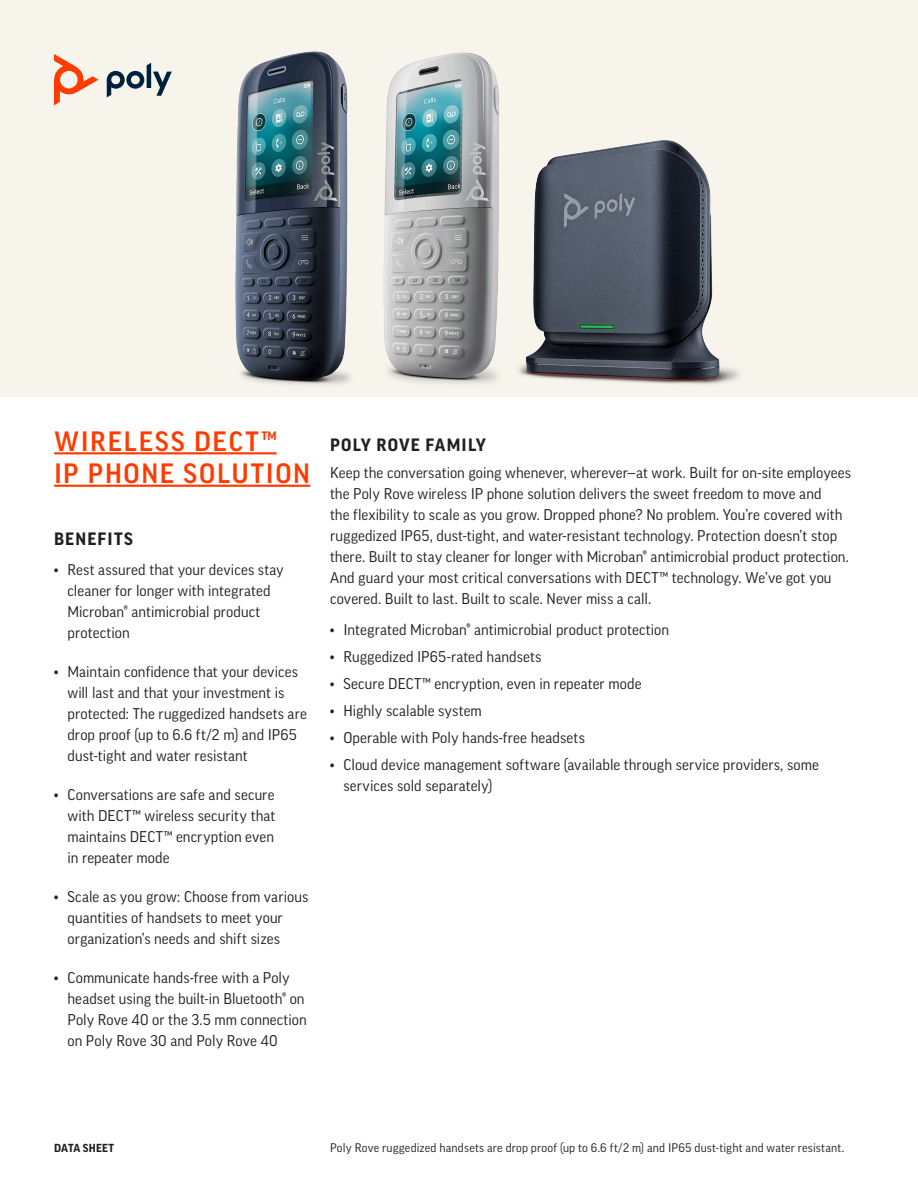
<style>
.page{position:relative;width:918px;height:1188px;background:#fff}
.page>*{position:absolute;margin:0;border:0;box-sizing:border-box;transform-origin:0 0}
.headline{font:500 27px/32.4px "Good Pro";letter-spacing:.065em;color:#ff3b00}
.subhead{font:700 17.25px "Good Pro";letter-spacing:.07em;color:#231f20}
.body_copy{font:15px/21px "Good Pro";letter-spacing:.005em;color:#231f20}
.footnote{font:12px "Good Pro";letter-spacing:.015em;color:#231f20}
.template_style{font:700 11.25px "Good Pro";letter-spacing:.02em;color:#231f20}
</style>
<div class="page">
<div style="left:0;top:0;width:918px;height:396px;background:#f7f4eb"></div>
<hr style="left:54px;top:452px;width:223px;height:2px;background:#ff3b00">
<hr style="left:54px;top:485px;width:256px;height:2px;background:#ff3b00">
<svg style="left:107px;top:63px;width:52px;height:34px"></svg>
<svg style="left:54px;top:54px;width:44px;height:51px"></svg>
<img style="left:159px;top:51px;width:150px;height:346px">
<img style="left:309px;top:51px;width:190px;height:346px">
<img style="left:475px;top:105px;width:290px;height:292px">
<p class="headline" style="left:54px;top:425px;width:258px">WIRELESS DECT™<br>IP PHONE SOLUTION</p>
<p class="subhead" style="left:54px;top:529px;width:80px">BENEFITS</p>
<p class="body_copy" style="left:68px;top:560px;width:218px;text-indent:-14px">• Rest assured that your devices stay cleaner for longer with integrated<br>Microban® antimicrobial product protection</p>
<p class="body_copy" style="left:68px;top:662px;width:241px;text-indent:-14px">• Maintain confidence that your devices will last and that your investment is protected: The ruggedized handsets are drop proof (up to 6.6 ft/2 m) and IP65 dust-tight and water resistant</p>
<p class="body_copy" style="left:68px;top:785px;width:209px;text-align:justify;text-indent:-14px">• Conversations are safe and secure with DECT™ wireless security that maintains DECT™ encryption even in repeater mode</p>
<p class="body_copy" style="left:68px;top:887px;width:242px;text-indent:-14px">• Scale as you grow: Choose from various quantities of handsets to meet your organization’s needs and shift sizes</p>
<p class="body_copy" style="left:68px;top:968px;width:241px;text-indent:-14px">• Communicate hands-free with a Poly headset using the built-in Bluetooth® on Poly Rove 40 or the 3.5 mm connection on Poly Rove 30 and Poly Rove 40</p>
<p class="subhead" style="left:330px;top:435px;width:158px">POLY ROVE FAMILY</p>
<p class="body_copy" style="left:330px;top:462px;width:523px">Keep the conversation going whenever, wherever—at work. Built for on-site employees the Poly Rove wireless IP phone solution delivers the sweet freedom to move and<br>the flexibility to scale as you grow. Dropped phone? No problem. You’re covered with ruggedized IP65, dust-tight, and water-resistant technology. Protection doesn’t stop there. Built to stay cleaner for longer with Microban® antimicrobial product protection.<br>And guard your most critical conversations with DECT™ technology. We’ve got you covered. Built to last. Built to scale. Never miss a call.</p>
<p class="body_copy" style="left:330px;top:619px;width:341px">• Integrated Microban® antimicrobial product protection</p>
<p class="body_copy" style="left:330px;top:646px;width:213px">• Ruggedized IP65-rated handsets</p>
<p class="body_copy" style="left:330px;top:673px;width:313px">• Secure DECT™ encryption, even in repeater mode</p>
<p class="body_copy" style="left:330px;top:700px;width:153px">• Highly scalable system</p>
<p class="body_copy" style="left:330px;top:727px;width:256px">• Operable with Poly hands-free headsets</p>
<p class="body_copy" style="left:344px;top:754px;width:477px;text-indent:-14px">• Cloud device management software (available through service providers, some services sold separately)</p>
<p class="template_style" style="left:54px;top:1142px;width:62px">DATA SHEET</p>
<p class="footnote" style="left:330px;top:1141px;width:516px">Poly Rove ruggedized handsets are drop proof (up to 6.6 ft/2 m) and IP65 dust-tight and water resistant.</p>
</div>
